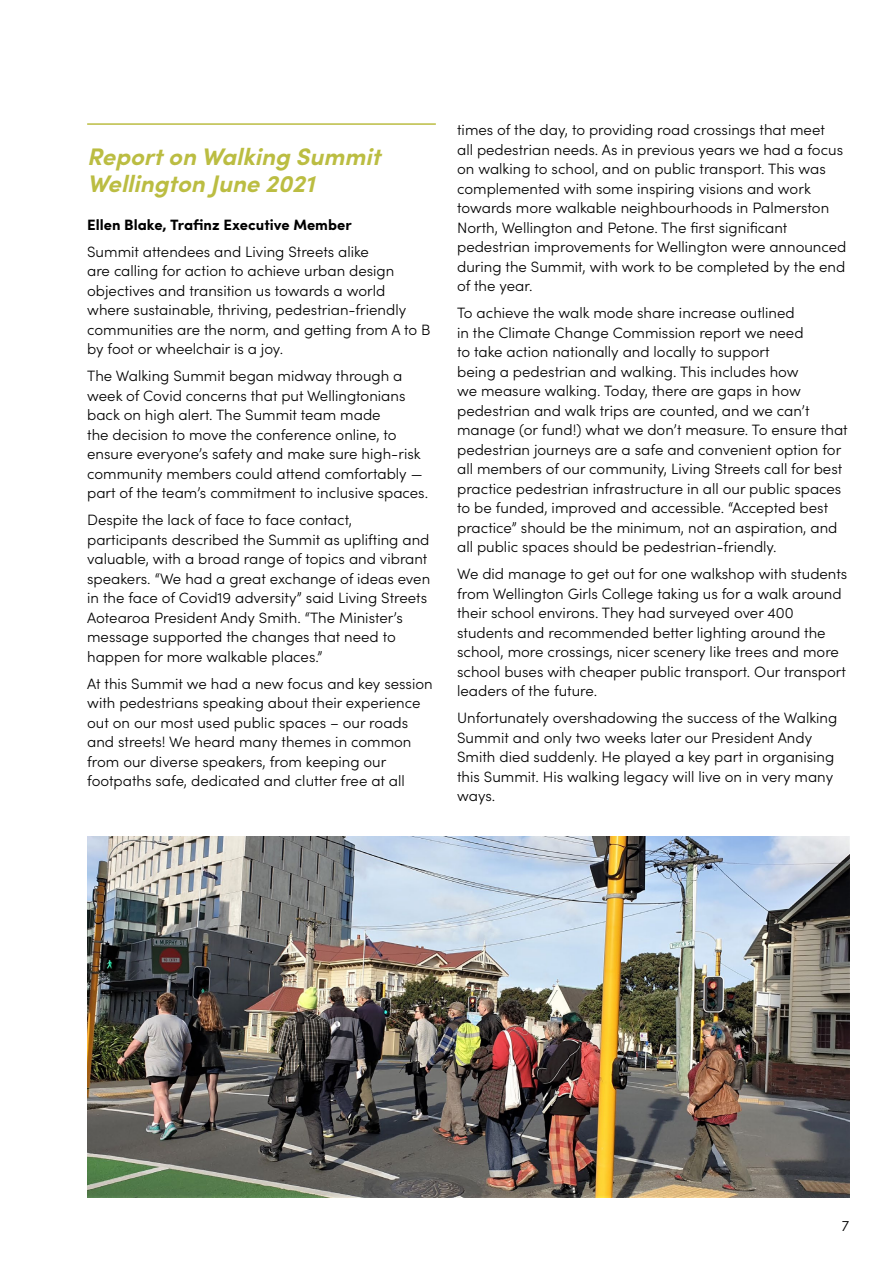
<style>
.page{position:relative;width:893px;height:1263px;background:#fff}
.page>*{position:absolute;margin:0;border:0;box-sizing:border-box;transform-origin:0 0}
.t1{font:italic 700 24px/27px "Sofia Pro";color:#bbbd42}
.t2{font:300 15px/19.5px "Sofia Pro";color:#000}
.t3{font:700 15px "Sofia Pro";color:#000}
</style>
<div class="page">
<hr style="left:87px;top:123px;width:349px;height:2px;background:#bbbd42">
<img style="left:87px;top:836px;width:763px;height:362px">
<h1 class="t1" style="left:87px;top:141px;width:295px">Report on Walking Summit<br>Wellington June 2021</h1>
<p class="t3" style="left:87px;top:213px;width:266px">Ellen Blake, Trafinz Executive Member</p>
<p class="t2" style="left:87px;top:241px;width:345px">Summit attendees and Living Streets alike<br>are calling for action to achieve urban design objectives and transition us towards a world where sustainable, thriving, pedestrian-friendly communities are the norm, and getting from A to B by foot or wheelchair is a joy.</p>
<p class="t2" style="left:87px;top:365px;width:343px">The Walking Summit began midway through a week of Covid concerns that put Wellingtonians back on high alert. The Summit team made<br>the decision to move the conference online, to ensure everyone’s safety and make sure high-risk community members could attend comfortably — part of the team’s commitment to inclusive spaces.</p>
<p class="t2" style="left:87px;top:509px;width:345px">Despite the lack of face to face contact, participants described the Summit as uplifting and valuable, with a broad range of topics and vibrant speakers. “We had a great exchange of ideas even in the face of Covid19 adversity” said Living Streets Aotearoa President Andy Smith. “The Minister’s message supported the changes that need to happen for more walkable places.”</p>
<p class="t2" style="left:87px;top:673px;width:347px">At this Summit we had a new focus and key session with pedestrians speaking about their experience out on our most used public spaces – our roads and streets! We heard many themes in common from our diverse speakers, from keeping our footpaths safe, dedicated and clutter free at all</p>
<p class="t2" style="left:457px;top:119px;width:391px">times of the day, to providing road crossings that meet<br>all pedestrian needs. As in previous years we had a focus on walking to school, and on public transport. This was complemented with some inspiring visions and work towards more walkable neighbourhoods in Palmerston North, Wellington and Petone. The first significant pedestrian improvements for Wellington were announced during the Summit, with work to be completed by the end of the year.</p>
<p class="t2" style="left:457px;top:302px;width:392px">To achieve the walk mode share increase outlined<br>in the Climate Change Commission report we need<br>to take action nationally and locally to support<br>being a pedestrian and walking. This includes how<br>we measure walking. Today, there are gaps in how pedestrian and walk trips are counted, and we can’t manage (or fund!) what we don’t measure. To ensure that pedestrian journeys are a safe and convenient option for all members of our community, Living Streets call for best practice pedestrian infrastructure in all our public spaces to be funded, improved and accessible. “Accepted best practice” should be the minimum, not an aspiration, and all public spaces should be pedestrian-friendly.</p>
<p class="t2" style="left:457px;top:563px;width:392px">We did manage to get out for one walkshop with students from Wellington Girls College taking us for a walk around their school environs. They had surveyed over 400 students and recommended better lighting around the school, more crossings, nicer scenery like trees and more school buses with cheaper public transport. Our transport leaders of the future.</p>
<p class="t2" style="left:457px;top:707px;width:382px">Unfortunately overshadowing the success of the Walking Summit and only two weeks later our President Andy Smith died suddenly. He played a key part in organising this Summit. His walking legacy will live on in very many ways.</p>
<p class="t2" style="left:842px;top:1215px;width:9px">7</p>
</div>
